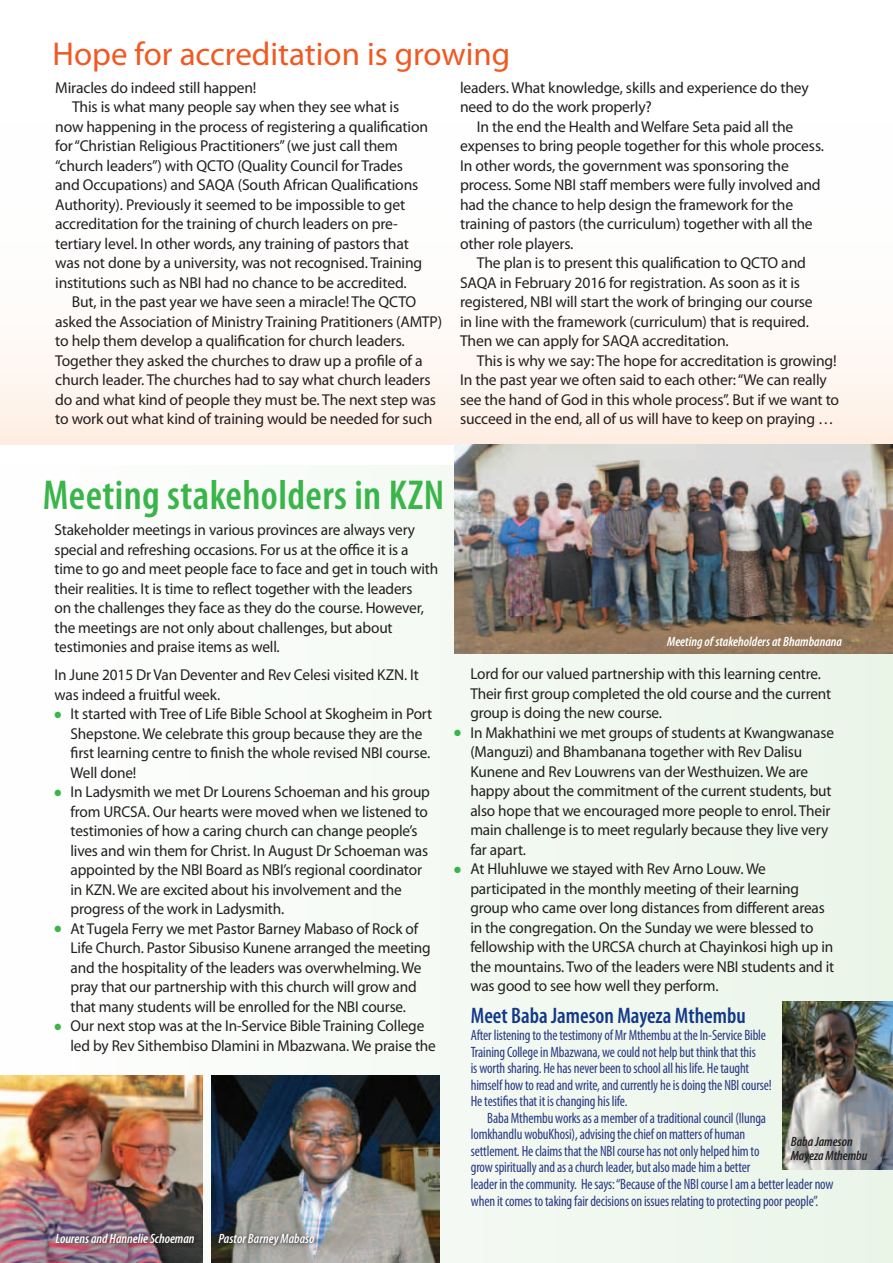
<style>
.page{position:relative;width:893px;height:1263px;background:#fff}
.page>*{position:absolute;margin:0;border:0;box-sizing:border-box;transform-origin:0 0}
.t1{font:600 condensed 42px "Myriad Pro";letter-spacing:.01em;color:#3ab54a}
.t2{font:33px "Myriad Pro";color:#f15921}
.t3{font:600 condensed 22.5px "Myriad Pro";color:#123988}
.t4{font:15.75px/19.5px "Myriad Pro";letter-spacing:-.01em;color:#231f20}
.t5{font:condensed 15px/16.6px "Myriad Pro";letter-spacing:-.01em;color:#273a83;scale:.95 1}
.t6{font:italic 600 condensed 13.5px "Myriad Pro";color:#fff}
.t7{font:italic 600 condensed 13.5px/13.5px "Myriad Pro";color:#231f20}
.s1{color:#3ab54a}
</style>
<div class="page">
<div style="left:0;top:0;width:893px;height:445px;background:linear-gradient(to bottom,#fff,#fef5ee)"></div>
<div style="left:0;top:466px;width:893px;height:797px;background:#f5faf4"></div>
<img style="left:0;top:1076px;width:203px;height:187px">
<img style="left:211px;top:1076px;width:228px;height:187px">
<img style="left:454px;top:445px;width:439px;height:209px">
<svg style="left:215px;top:1230px;width:105px;height:21px;background:#7c7c7a"></svg>
<svg style="left:52px;top:1230px;width:147px;height:18px;background:#6b515c"></svg>
<img style="left:782px;top:1001px;width:111px;height:168px">
<h2 class="t2" style="left:53px;top:36px;width:459px">Hope for accreditation is growing</h2>
<p class="t4" style="left:55px;top:78px;width:203px">Miracles do indeed still happen!</p>
<p class="t4" style="left:72px;top:97px;width:329px">This is what many people say when they see what is</p>
<p class="t4" style="left:55px;top:117px;width:374px">now happening in the process of registering a qualification</p>
<p class="t4" style="left:55px;top:136px;width:344px">for “Christian Religious Practitioners” (we just call them</p>
<p class="t4" style="left:55px;top:156px;width:349px">“church leaders”) with QCTO (Quality Council for Trades</p>
<p class="t4" style="left:55px;top:175px;width:365px">and Occupations) and SAQA (South African Qualifications</p>
<p class="t4" style="left:55px;top:195px;width:352px">Authority). Previously it seemed to be impossible to get</p>
<p class="t4" style="left:55px;top:214px;width:344px">accreditation for the training of church leaders on pre-</p>
<p class="t4" style="left:55px;top:234px;width:355px">tertiary level. In other words, any training of pastors that</p>
<p class="t4" style="left:55px;top:253px;width:369px">was not done by a university, was not recognised. Training</p>
<p class="t4" style="left:55px;top:273px;width:353px">institutions such as NBI had no chance to be accredited.</p>
<p class="t4" style="left:72px;top:292px;width:346px">But, in the past year we have seen a miracle! The QCTO</p>
<p class="t4" style="left:55px;top:312px;width:388px">asked the Association of Ministry Training Pratitioners (AMTP)</p>
<p class="t4" style="left:55px;top:331px;width:351px">to help them develop a qualification for church leaders.</p>
<p class="t4" style="left:55px;top:351px;width:369px">Together they asked the churches to draw up a profile of a</p>
<p class="t4" style="left:55px;top:370px;width:377px">church leader. The churches had to say what church leaders</p>
<p class="t4" style="left:55px;top:390px;width:382px">do and what kind of people they must be. The next step was</p>
<p class="t4" style="left:55px;top:409px;width:379px">to work out what kind of training would be needed for such</p>
<p class="t4" style="left:460px;top:78px;width:350px">leaders. What knowledge, skills and experience do they need to do the work properly?</p>
<p class="t4" style="left:460px;top:117px;width:365px;text-indent:17px">In the end the Health and Welfare Seta paid all the expenses to bring people together for this whole process.<br>In other words, the government was sponsoring the process. Some NBI staff members were fully involved and had the chance to help design the framework for the training of pastors (the curriculum) together with all the other role players.</p>
<p class="t4" style="left:460px;top:253px;width:354px;text-indent:17px">The plan is to present this qualification to QCTO and SAQA in February 2016 for registration. As soon as it is registered, NBI will start the work of bringing our course in line with the framework (curriculum) that is required.<br>Then we can apply for SAQA accreditation.</p>
<p class="t4" style="left:460px;top:351px;width:381px;text-indent:17px">This is why we say: The hope for accreditation is growing!<br>In the past year we often said to each other: “We can really see the hand of God in this whole process”. But if we want to succeed in the end, all of us will have to keep on praying …</p>
<h1 class="t1" style="left:43px;top:472px;width:403px">Meeting stakeholders in KZN</h1>
<p class="t4" style="left:54px;top:521px;width:385px">Stakeholder meetings in various provinces are always very special and refreshing occasions. For us at the office it is a time to go and meet people face to face and get in touch with their realities. It is time to reflect together with the leaders<br>on the challenges they face as they do the course. However, the meetings are not only about challenges, but about testimonies and praise items as well.</p>
<p class="t4" style="left:54px;top:666px;width:366px">In June 2015 Dr Van Deventer and Rev Celesi visited KZN. It was indeed a fruitful week.</p>
<p class="t4" style="left:71px;top:705px;width:363px;text-indent:-16px"><span class="s1">●</span> It started with Tree of Life Bible School at Skogheim in Port Shepstone. We celebrate this group because they are the first learning centre to finish the whole revised NBI course.<br>Well done!</p>
<p class="t4" style="left:71px;top:783px;width:361px;text-indent:-16px"><span class="s1">●</span> In Ladysmith we met Dr Lourens Schoeman and his group from URCSA. Our hearts were moved when we listened to testimonies of how a caring church can change people’s lives and win them for Christ. In August Dr Schoeman was appointed by the NBI Board as NBI’s regional coordinator in KZN. We are excited about his involvement and the progress of the work in Ladysmith.</p>
<p class="t4" style="left:71px;top:919px;width:362px;text-indent:-16px"><span class="s1">●</span> At Tugela Ferry we met Pastor Barney Mabaso of Rock of Life Church. Pastor Sibusiso Kunene arranged the meeting and the hospitality of the leaders was overwhelming. We pray that our partnership with this church will grow and that many students will be enrolled for the NBI course.</p>
<p class="t4" style="left:71px;top:1017px;width:367px;text-indent:-16px"><span class="s1">●</span> Our next stop was at the In-Service Bible Training College led by Rev Sithembiso Dlamini in Mbazwana. We praise the</p>
<p class="t6" style="left:56px;top:1232px;width:140px">Lourens and Hannelie Schoeman</p>
<p class="t6" style="left:219px;top:1232px;width:98px">Pastor Barney Mabaso</p>
<p class="t6" style="left:667px;top:634px;width:176px">Meeting of stakeholders at Bhambanana</p>
<p class="t4" style="left:470px;top:665px;width:362px">Lord for our valued partnership with this learning centre.<br>Their first group completed the old course and the current group is doing the new course.</p>
<p class="t4" style="left:470px;top:723px;width:365px;text-indent:-16px"><span class="s1">●</span> In Makhathini we met groups of students at Kwangwanase (Manguzi) and Bhambanana together with Rev Dalisu Kunene and Rev Louwrens van der Westhuizen. We are happy about the commitment of the current students, but also hope that we encouraged more people to enrol. Their main challenge is to meet regularly because they live very far apart.</p>
<p class="t4" style="left:470px;top:860px;width:365px;text-indent:-16px"><span class="s1">●</span> At Hluhluwe we stayed with Rev Arno Louw. We participated in the monthly meeting of their learning group who came over long distances from different areas in the congregation. On the Sunday we were blessed to fellowship with the URCSA church at Chayinkosi high up in the mountains. Two of the leaders were NBI students and it was good to see how well they perform.</p>
<h3 class="t3" style="left:471px;top:1003px;width:276px">Meet Baba Jameson Mayeza Mthembu</h3>
<p class="t5" style="left:471px;top:1027px;width:318px">After listening to the testimony of Mr Mthembu at the In-Service Bible Training College in Mbazwana, we could not help but think that this<br>is worth sharing. He has never been to school all his life. He taught himself how to read and write, and currently he is doing the NBI course!<br>He testifies that it is changing his life.</p>
<p class="t5" style="left:471px;top:1110px;width:383px;text-indent:17px">Baba Mthembu works as a member of a traditional council (Ilunga<br>lomkhandlu wobuKhosi), advising the chief on matters of human<br>settlement. He claims that the NBI course has not only helped him to<br>grow spiritually and as a church leader, but also made him a better<br>leader in the community. He says: “Because of the NBI course I am a better leader now when it comes to taking fair decisions on issues relating to protecting poor people”.</p>
<p class="t7" style="left:791px;top:1135px;width:78px">Baba Jameson<br>Mayeza Mthembu</p>
</div>
